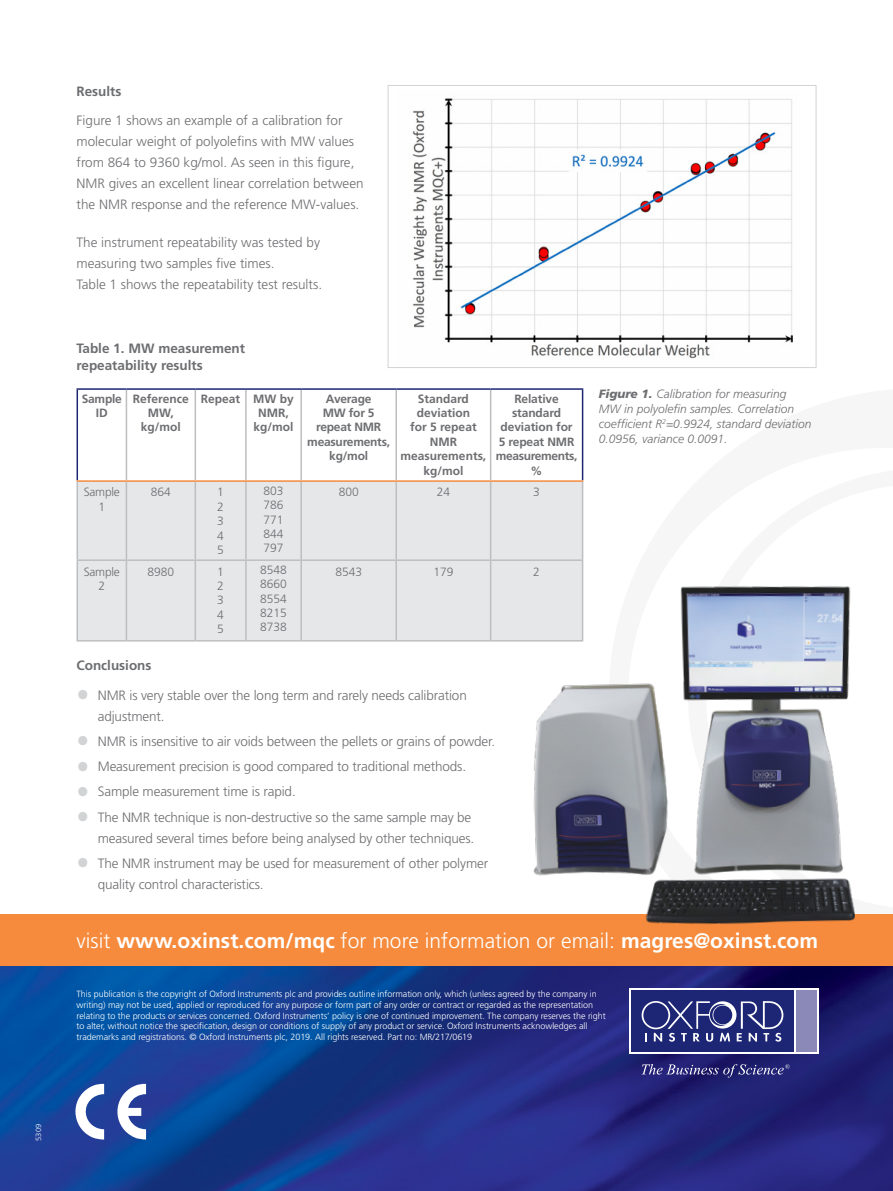
<style>
.page{position:relative;width:893px;height:1191px;background:#fff}
.page>*{position:absolute;margin:0;border:0;box-sizing:border-box;transform-origin:0 0}
.t1{font:700 21px "Frutiger";letter-spacing:.005em;color:#fff}
.t2{font:300 13.5px/21px "Frutiger";letter-spacing:-.01em;color:#6d6e71}
.t3{font:700 13.5px/16.2px "Frutiger";color:#6d6e71}
.t4{font:700 12px/14.4px "Frutiger";letter-spacing:-.01em;color:#6d6e71;text-align:center}
.t5{font:italic 300 12px/15px "Frutiger";color:#6d6e71}
.t6{font:300 12px/14.4px "Frutiger";color:#6d6e71;text-align:justify}
.t7{font:300 9px/10.8px "Frutiger";letter-spacing:-.005em;color:#fff}
.t8{font:300 7.5px "Frutiger";color:#fff}
.s1{font-weight:700;font-size:27px;color:#d1d3d4}
.s2{font-weight:900}
.s3{font-weight:300}
</style>
<div class="page">
<svg style="left:125px;top:390px;width:457px;height:90px"></svg>
<div style="left:78px;top:482px;width:504px;height:158px;background:#e6e7e8"></div>
<hr style="left:77px;top:482px;width:1px;height:77px;background:#bcbec0">
<hr style="left:126px;top:482px;width:1px;height:77px;background:#bcbec0">
<hr style="left:195px;top:482px;width:1px;height:77px;background:#bcbec0">
<hr style="left:245px;top:482px;width:2px;height:77px;background:#bcbec0">
<hr style="left:300px;top:482px;width:2px;height:77px;background:#bcbec0">
<hr style="left:395px;top:482px;width:2px;height:77px;background:#bcbec0">
<hr style="left:490px;top:482px;width:1px;height:77px;background:#bcbec0">
<hr style="left:582px;top:482px;width:1px;height:77px;background:#bcbec0">
<hr style="left:77px;top:559px;width:49px;height:2px;background:#bcbec0">
<hr style="left:77px;top:561px;width:1px;height:79px;background:#bcbec0">
<hr style="left:126px;top:559px;width:69px;height:2px;background:#bcbec0">
<hr style="left:126px;top:561px;width:1px;height:79px;background:#bcbec0">
<hr style="left:195px;top:559px;width:51px;height:2px;background:#bcbec0">
<hr style="left:195px;top:561px;width:1px;height:79px;background:#bcbec0">
<hr style="left:246px;top:559px;width:55px;height:2px;background:#bcbec0">
<hr style="left:245px;top:561px;width:2px;height:79px;background:#bcbec0">
<hr style="left:301px;top:559px;width:95px;height:2px;background:#bcbec0">
<hr style="left:300px;top:561px;width:2px;height:79px;background:#bcbec0">
<hr style="left:396px;top:559px;width:95px;height:2px;background:#bcbec0">
<hr style="left:395px;top:561px;width:2px;height:79px;background:#bcbec0">
<hr style="left:491px;top:559px;width:92px;height:2px;background:#bcbec0">
<hr style="left:490px;top:561px;width:1px;height:79px;background:#bcbec0">
<hr style="left:582px;top:561px;width:1px;height:79px;background:#bcbec0">
<hr style="left:77px;top:640px;width:49px;height:1px;background:#bcbec0">
<hr style="left:126px;top:640px;width:69px;height:1px;background:#bcbec0">
<hr style="left:195px;top:640px;width:51px;height:1px;background:#bcbec0">
<hr style="left:246px;top:640px;width:55px;height:1px;background:#bcbec0">
<hr style="left:301px;top:640px;width:95px;height:1px;background:#bcbec0">
<hr style="left:396px;top:640px;width:95px;height:1px;background:#bcbec0">
<hr style="left:491px;top:640px;width:92px;height:1px;background:#bcbec0">
<hr style="left:126px;top:390px;width:1px;height:90px;background:#bcbec0">
<hr style="left:195px;top:390px;width:1px;height:90px;background:#bcbec0">
<hr style="left:245px;top:390px;width:2px;height:90px;background:#bcbec0">
<hr style="left:300px;top:390px;width:2px;height:90px;background:#bcbec0">
<hr style="left:395px;top:390px;width:2px;height:90px;background:#bcbec0">
<hr style="left:490px;top:390px;width:1px;height:90px;background:#bcbec0">
<hr style="left:77px;top:388px;width:49px;height:2px;background:#1c2674">
<hr style="left:77px;top:390px;width:1px;height:90px;background:#1c2674">
<hr style="left:126px;top:388px;width:69px;height:2px;background:#1c2674">
<hr style="left:195px;top:388px;width:51px;height:2px;background:#1c2674">
<hr style="left:246px;top:388px;width:55px;height:2px;background:#1c2674">
<hr style="left:301px;top:388px;width:95px;height:2px;background:#1c2674">
<hr style="left:396px;top:388px;width:95px;height:2px;background:#1c2674">
<hr style="left:491px;top:388px;width:92px;height:2px;background:#1c2674">
<hr style="left:582px;top:390px;width:1px;height:90px;background:#1c2674">
<hr style="left:77px;top:480px;width:49px;height:2px;background:#f68b3d">
<hr style="left:126px;top:480px;width:69px;height:2px;background:#f68b3d">
<hr style="left:195px;top:480px;width:51px;height:2px;background:#f68b3d">
<hr style="left:246px;top:480px;width:55px;height:2px;background:#f68b3d">
<hr style="left:301px;top:480px;width:95px;height:2px;background:#f68b3d">
<hr style="left:396px;top:480px;width:95px;height:2px;background:#f68b3d">
<hr style="left:491px;top:480px;width:92px;height:2px;background:#f68b3d">
<img style="left:0;top:965px;width:893px;height:226px">
<div style="left:0;top:914px;width:893px;height:51px;background:#f68b3d"></div>
<div style="left:629px;top:988px;width:190px;height:66px;background:#fff"></div>
<div style="left:631px;top:990px;width:163px;height:62px;background:#1c2674"></div>
<div style="left:796px;top:990px;width:21px;height:62px;background:#8b89b7"></div>
<svg style="left:642px;top:1001px;width:141px;height:40px"></svg>
<svg style="left:641px;top:1064px;width:149px;height:13px"></svg>
<img style="left:75px;top:1083px;width:71px;height:56px">
<img style="left:518px;top:571px;width:337px;height:354px">
<img style="left:412px;top:98px;width:381px;height:261px">
<div style="left:388px;top:85px;width:428px;height:283px;border:1px solid #d1d3d4"></div>
<p class="t8" style="left:34px;top:1140px;width:18px;rotate:-90deg">5309</p>
<p class="t3" style="left:77px;top:83px;width:46px">Results</p>
<p class="t2" style="left:77px;top:110px;width:289px">Figure 1 shows an example of a calibration for molecular weight of polyolefins with MW values from 864 to 9360 kg/mol. As seen in this figure, NMR gives an excellent linear correlation between the NMR response and the reference MW-values.</p>
<p class="t2" style="left:77px;top:231px;width:247px">The instrument repeatability was tested by measuring two samples five times.<br>Table 1 shows the repeatability test results.</p>
<p class="t3" style="left:77px;top:340px;width:170px">Table 1. MW measurement repeatability results</p>
<p class="t4" style="left:82px;top:391px;width:42px">Sample<br>ID</p>
<p class="t4" style="left:133px;top:391px;width:57px">Reference<br>MW, kg/mol</p>
<p class="t4" style="left:201px;top:391px;width:94px">Repeat MW by</p>
<p class="t4" style="left:258px;top:405px;width:32px">NMR,</p>
<p class="t4" style="left:254px;top:420px;width:42px">kg/mol</p>
<p class="t4" style="left:307px;top:391px;width:84px">Average<br>MW for 5 repeat NMR measurements, kg/mol</p>
<p class="t4" style="left:400px;top:391px;width:87px">Standard deviation<br>for 5 repeat<br>NMR measurements, kg/mol</p>
<p class="t4" style="left:496px;top:391px;width:83px">Relative standard deviation for<br>5 repeat NMR measurements, %</p>
<p class="t6" style="left:84px;top:485px;width:38px;text-align:center">Sample<br>1</p>
<p class="t6" style="left:151px;top:485px;width:22px">864</p>
<p class="t6" style="left:217px;top:485px;width:8px">1<br>2<br>3<br>4<br>5</p>
<p class="t6" style="left:263px;top:483px;width:22px">803<br>786<br>771<br>844<br>797</p>
<p class="t6" style="left:339px;top:485px;width:22px">800</p>
<p class="t6" style="left:437px;top:485px;width:15px">24</p>
<p class="t6" style="left:533px;top:485px;width:8px">3</p>
<p class="t6" style="left:84px;top:564px;width:38px;text-align:center">Sample<br>2</p>
<p class="t6" style="left:147px;top:564px;width:28px">8980</p>
<p class="t6" style="left:217px;top:564px;width:8px">1<br>2<br>3<br>4<br>5</p>
<p class="t6" style="left:260px;top:562px;width:28px">8548<br>8660<br>8554<br>8215<br>8738</p>
<p class="t6" style="left:335px;top:564px;width:28px">8543</p>
<p class="t6" style="left:433px;top:564px;width:22px">179</p>
<p class="t6" style="left:533px;top:564px;width:8px">2</p>
<p class="t3" style="left:77px;top:657px;width:76px">Conclusions</p>
<p class="t2" style="left:98px;top:684px;width:371px;text-indent:-21px"><span class="s1">•</span> NMR is very stable over the long term and rarely needs calibration adjustment.</p>
<p class="t2" style="left:77px;top:730px;width:420px"><span class="s1">•</span> NMR is insensitive to air voids between the pellets or grains of powder.</p>
<p class="t2" style="left:77px;top:756px;width:391px"><span class="s1">•</span> Measurement precision is good compared to traditional methods.</p>
<p class="t2" style="left:77px;top:781px;width:221px"><span class="s1">•</span> Sample measurement time is rapid.</p>
<p class="t2" style="left:77px;top:806px;width:399px;text-align:right"><span class="s1">•</span> The NMR technique is non-destructive so the same sample may be measured several times before being analysed by other techniques.</p>
<p class="t2" style="left:98px;top:852px;width:392px;text-indent:-21px"><span class="s1">•</span> The NMR instrument may be used for measurement of other polymer quality control characteristics.</p>
<p class="t5" style="left:599px;top:386px;width:214px"><span class="s2">Figure 1.</span> Calibration for measuring<br>MW in polyolefin samples. Correlation coefficient R<sup>2</sup>=0.9924, standard deviation 0.0956, variance 0.0091.</p>
<h1 class="t1" style="left:77px;top:928px;width:743px"><span class="s3">visit</span> www.oxinst.com/mqc <span class="s3">for more information or email:</span> magres@oxinst.com</h1>
<p class="t7" style="left:77px;top:988px;width:531px">This publication is the copyright of Oxford Instruments plc and provides outline information only, which (unless agreed by the company in writing) may not be used, applied or reproduced for any purpose or form part of any order or contract or regarded as the representation relating to the products or services concerned. Oxford Instruments’ policy is one of continued improvement. The company reserves the right to alter, without notice the specification, design or conditions of supply of any product or service. Oxford Instruments acknowledges all trademarks and registrations. © Oxford Instruments plc, 2019. All rights reserved. Part no: MR/217/0619</p>
</div>
